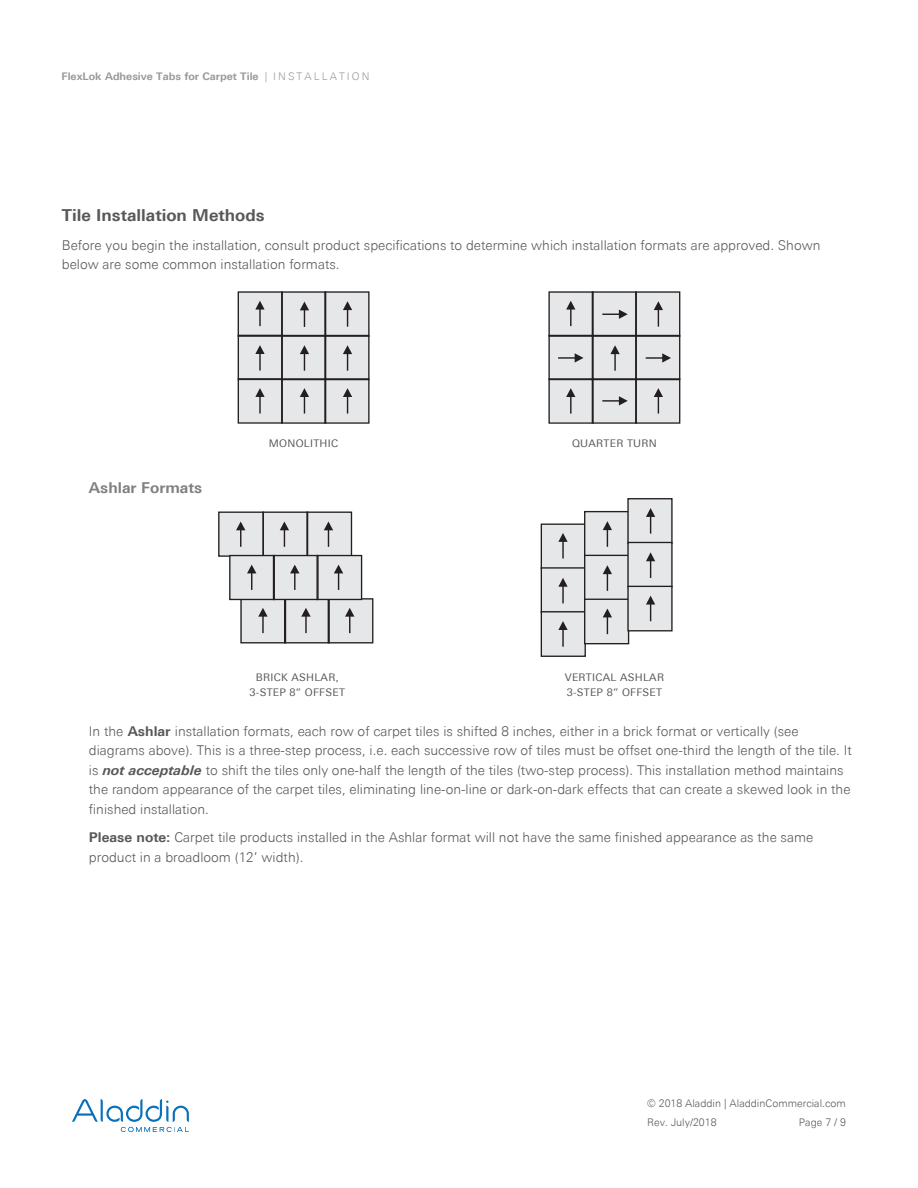
<style>
.page{position:relative;width:918px;height:1188px;background:#fff}
.page>*{position:absolute;margin:0;border:0;box-sizing:border-box;transform-origin:0 0}
.Section_Header{font:700 16.5px "Linotype Univers Basic";color:#57585a}
.Inset_Paragraph{font:700 15px "Linotype Univers Basic";color:#808083}
.Inset_Paragraph-2{font:300 13.5px/19.5px "Linotype Univers Basic";color:#57585a}
.t1{font:10.5px/15px "Linotype Univers Basic";letter-spacing:.025em;color:#57585a;text-align:center}
.t2{font:300 10.5px/18.6px "Linotype Univers Basic";color:#57585a}
.t3{font:700 10.5px "Linotype Univers Basic";color:#97999c}
.s1{font-weight:300}
.s2{font-weight:700}
.s3{font-weight:700;font-style:italic}
</style>
<div class="page">
<svg style="left:72px;top:1099px;width:117px;height:33px"></svg>
<div style="left:239px;top:292px;width:129px;height:130px;background:#e6e7e9"></div>
<div style="left:238px;top:291px;width:45px;height:46px;border:1px solid #231f20"></div>
<div style="left:281px;top:291px;width:45px;height:46px;border:1px solid #231f20"></div>
<div style="left:324px;top:291px;width:46px;height:46px;border:1px solid #231f20"></div>
<div style="left:238px;top:335px;width:45px;height:45px;border:1px solid #231f20"></div>
<div style="left:281px;top:335px;width:45px;height:45px;border:1px solid #231f20"></div>
<div style="left:324px;top:335px;width:46px;height:45px;border:1px solid #231f20"></div>
<div style="left:238px;top:378px;width:45px;height:46px;border:1px solid #231f20"></div>
<div style="left:281px;top:378px;width:45px;height:46px;border:1px solid #231f20"></div>
<div style="left:324px;top:378px;width:46px;height:46px;border:1px solid #231f20"></div>
<hr style="left:259px;top:304px;width:2px;height:22px;background:#231f20">
<svg style="left:255px;top:301px;width:10px;height:9px"></svg>
<svg style="left:343px;top:301px;width:9px;height:26px"></svg>
<svg style="left:300px;top:302px;width:9px;height:25px"></svg>
<hr style="left:259px;top:349px;width:2px;height:22px;background:#231f20">
<svg style="left:255px;top:345px;width:10px;height:9px"></svg>
<svg style="left:343px;top:345px;width:9px;height:26px"></svg>
<svg style="left:343px;top:388px;width:9px;height:26px"></svg>
<hr style="left:259px;top:392px;width:2px;height:22px;background:#231f20">
<svg style="left:255px;top:388px;width:10px;height:9px"></svg>
<svg style="left:300px;top:345px;width:9px;height:26px"></svg>
<svg style="left:300px;top:388px;width:9px;height:26px"></svg>
<div style="left:550px;top:292px;width:129px;height:130px;background:#e6e7e9"></div>
<div style="left:548px;top:291px;width:46px;height:46px;border:1px solid #231f20"></div>
<div style="left:592px;top:291px;width:45px;height:46px;border:1px solid #231f20"></div>
<div style="left:635px;top:291px;width:45px;height:46px;border:1px solid #231f20"></div>
<div style="left:548px;top:335px;width:46px;height:45px;border:1px solid #231f20"></div>
<div style="left:592px;top:335px;width:45px;height:45px;border:1px solid #231f20"></div>
<div style="left:635px;top:335px;width:45px;height:45px;border:1px solid #231f20"></div>
<div style="left:548px;top:378px;width:46px;height:46px;border:1px solid #231f20"></div>
<div style="left:592px;top:378px;width:45px;height:46px;border:1px solid #231f20"></div>
<div style="left:635px;top:378px;width:45px;height:46px;border:1px solid #231f20"></div>
<hr style="left:570px;top:304px;width:2px;height:22px;background:#231f20">
<svg style="left:566px;top:301px;width:9px;height:9px"></svg>
<svg style="left:654px;top:301px;width:9px;height:26px"></svg>
<svg style="left:602px;top:310px;width:26px;height:9px"></svg>
<hr style="left:558px;top:357px;width:22px;height:2px;background:#231f20">
<svg style="left:575px;top:353px;width:8px;height:10px"></svg>
<hr style="left:646px;top:357px;width:21px;height:2px;background:#231f20">
<svg style="left:662px;top:353px;width:9px;height:10px"></svg>
<svg style="left:654px;top:388px;width:9px;height:26px"></svg>
<hr style="left:570px;top:392px;width:2px;height:22px;background:#231f20">
<svg style="left:566px;top:388px;width:9px;height:9px"></svg>
<hr style="left:614px;top:349px;width:2px;height:22px;background:#231f20">
<svg style="left:610px;top:345px;width:10px;height:9px"></svg>
<hr style="left:602px;top:400px;width:22px;height:2px;background:#231f20">
<svg style="left:619px;top:396px;width:9px;height:10px"></svg>
<div style="left:218px;top:512px;width:133px;height:44px;background:#e6e7e9"></div>
<div style="left:240px;top:599px;width:133px;height:44px;background:#e6e7e9"></div>
<div style="left:218px;top:512px;width:46px;height:45px;border:1px solid #231f20"></div>
<div style="left:262px;top:512px;width:46px;height:45px;border:1px solid #231f20"></div>
<div style="left:306px;top:512px;width:46px;height:45px;border:1px solid #231f20"></div>
<div style="left:240px;top:598px;width:46px;height:45px;border:1px solid #231f20"></div>
<div style="left:284px;top:598px;width:46px;height:45px;border:1px solid #231f20"></div>
<div style="left:328px;top:598px;width:45px;height:45px;border:1px solid #231f20"></div>
<svg style="left:236px;top:522px;width:9px;height:25px"></svg>
<svg style="left:280px;top:522px;width:9px;height:25px"></svg>
<svg style="left:324px;top:522px;width:9px;height:25px"></svg>
<hr style="left:262px;top:611px;width:2px;height:22px;background:#231f20">
<svg style="left:258px;top:608px;width:10px;height:9px"></svg>
<hr style="left:305px;top:611px;width:2px;height:22px;background:#231f20">
<svg style="left:301px;top:608px;width:10px;height:9px"></svg>
<svg style="left:345px;top:608px;width:9px;height:25px"></svg>
<div style="left:229px;top:556px;width:133px;height:43px;background:#e6e7e9"></div>
<div style="left:229px;top:555px;width:46px;height:45px;border:1px solid #231f20"></div>
<div style="left:273px;top:555px;width:46px;height:45px;border:1px solid #231f20"></div>
<div style="left:316px;top:555px;width:46px;height:45px;border:1px solid #231f20"></div>
<svg style="left:247px;top:565px;width:9px;height:25px"></svg>
<hr style="left:294px;top:568px;width:2px;height:22px;background:#231f20">
<svg style="left:290px;top:565px;width:9px;height:8px"></svg>
<svg style="left:334px;top:565px;width:9px;height:25px"></svg>
<div style="left:541px;top:524px;width:44px;height:45px;background:#e6e7e9"></div>
<div style="left:541px;top:524px;width:45px;height:45px;border:1px solid #231f20"></div>
<div style="left:585px;top:512px;width:44px;height:44px;background:#e6e7e9"></div>
<div style="left:584px;top:511px;width:45px;height:46px;border:1px solid #231f20"></div>
<div style="left:628px;top:499px;width:44px;height:44px;background:#e6e7e9"></div>
<div style="left:627px;top:498px;width:46px;height:46px;border:1px solid #231f20"></div>
<div style="left:541px;top:568px;width:44px;height:44px;background:#e6e7e9"></div>
<div style="left:541px;top:567px;width:45px;height:46px;border:1px solid #231f20"></div>
<div style="left:585px;top:555px;width:44px;height:45px;background:#e6e7e9"></div>
<div style="left:584px;top:555px;width:45px;height:45px;border:1px solid #231f20"></div>
<div style="left:628px;top:542px;width:44px;height:45px;background:#e6e7e9"></div>
<div style="left:627px;top:542px;width:46px;height:46px;border:1px solid #231f20"></div>
<div style="left:541px;top:612px;width:44px;height:44px;background:#e6e7e9"></div>
<div style="left:541px;top:611px;width:45px;height:46px;border:1px solid #231f20"></div>
<div style="left:585px;top:599px;width:44px;height:45px;background:#e6e7e9"></div>
<div style="left:584px;top:599px;width:45px;height:45px;border:1px solid #231f20"></div>
<div style="left:628px;top:586px;width:44px;height:45px;background:#e6e7e9"></div>
<div style="left:627px;top:586px;width:46px;height:45px;border:1px solid #231f20"></div>
<hr style="left:562px;top:537px;width:2px;height:22px;background:#231f20">
<svg style="left:558px;top:533px;width:10px;height:9px"></svg>
<svg style="left:646px;top:508px;width:9px;height:26px"></svg>
<svg style="left:603px;top:521px;width:9px;height:26px"></svg>
<hr style="left:562px;top:581px;width:2px;height:22px;background:#231f20">
<svg style="left:558px;top:578px;width:10px;height:9px"></svg>
<svg style="left:646px;top:552px;width:9px;height:26px"></svg>
<svg style="left:646px;top:596px;width:9px;height:25px"></svg>
<hr style="left:562px;top:625px;width:2px;height:22px;background:#231f20">
<svg style="left:558px;top:621px;width:10px;height:9px"></svg>
<svg style="left:603px;top:565px;width:9px;height:26px"></svg>
<svg style="left:603px;top:609px;width:9px;height:25px"></svg>
<p class="t3" style="left:62px;top:70px;width:310px">FlexLok Adhesive Tabs for Carpet Tile <span class="s1">| I N S T A L L A T I O N</span></p>
<p class="Section_Header" style="left:62px;top:206px;width:204px">Tile Installation Methods</p>
<p class="Inset_Paragraph-2" style="left:62px;top:235px;width:760px">Before you begin the installation, consult product specifications to determine which installation formats are approved. Shown below are some common installation formats.</p>
<p class="Inset_Paragraph" style="left:89px;top:479px;width:115px">Ashlar Formats</p>
<p class="t1" style="left:269px;top:436px;width:71px">MONOLITHIC</p>
<p class="t1" style="left:572px;top:436px;width:86px">QUARTER TURN</p>
<p class="t1" style="left:250px;top:670px;width:97px">BRICK ASHLAR,<br>3-STEP 8” OFFSET</p>
<p class="t1" style="left:565px;top:670px;width:101px;text-align:left">VERTICAL ASHLAR<br>3-STEP 8” OFFSET</p>
<p class="Inset_Paragraph-2" style="left:89px;top:721px;width:764px">In the <span class="s2">Ashlar</span> installation formats, each row of carpet tiles is shifted 8 inches, either in a brick format or vertically (see diagrams above). This is a three-step process, i.e. each successive row of tiles must be offset one-third the length of the tile. It is <span class="s3">not acceptable</span> to shift the tiles only one-half the length of the tiles (two-step process). This installation method maintains the random appearance of the carpet tiles, eliminating line-on-line or dark-on-dark effects that can create a skewed look in the finished installation.</p>
<p class="Inset_Paragraph-2" style="left:89px;top:828px;width:726px"><span class="s2">Please note:</span> Carpet tile products installed in the Ashlar format will not have the same finished appearance as the same product in a broadloom (12’ width).</p>
<p class="t2" style="left:647px;top:1094px;width:200px">© 2018 Aladdin | AladdinCommercial.com<br>Rev. July/2018</p>
<p class="t2" style="left:799px;top:1113px;width:49px">Page 7 / 9</p>
</div>
